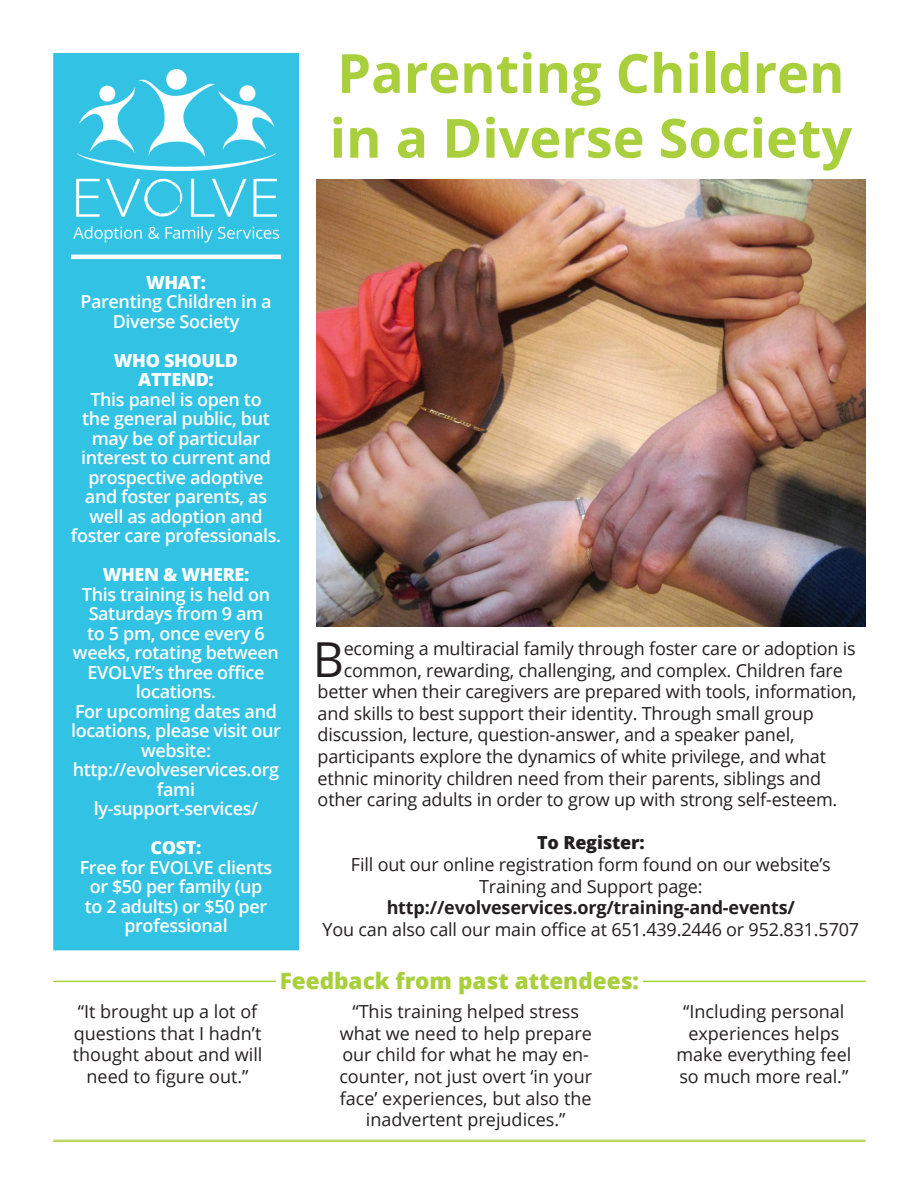
<style>
.page{position:relative;width:918px;height:1188px;background:#fff}
.page>*{position:absolute;margin:0;border:0;box-sizing:border-box;transform-origin:0 0}
.t1{font:700 54px/64.8px "Open Sans";color:#aacf3c}
.t2{font:48.3px "Open Sans";color:#231f20}
.t3{font:800 22.5px "Open Sans";color:#aacf3c}
.t4{font:18px/21.6px "Open Sans";letter-spacing:-.01em;color:#231f20;text-align:center}
.t5{font:600 18px/19.5px "Open Sans";letter-spacing:-.02em;color:#fff;text-align:center}
.t6{font:700 18px "Open Sans";letter-spacing:-.01em;color:#231f20}
.t7{font:800 18px/19.5px "Open Sans";letter-spacing:-.02em;color:#fff;text-align:center}
.t8{font:800 18px "Open Sans";letter-spacing:-.01em;color:#231f20}
</style>
<div class="page">
<div style="left:54px;top:54px;width:244px;height:896px;background:#32c3e4"></div>
<div style="left:53px;top:53px;width:246px;height:897px;border:2px solid #32c3e4"></div>
<img style="left:77px;top:69px;width:198px;height:102px">
<img style="left:316px;top:179px;width:550px;height:447px">
<img style="left:73px;top:178px;width:207px;height:64px">
<hr style="left:71px;top:255px;width:210px;height:4px;background:#fff">
<hr style="left:53px;top:981px;width:813px;height:1px;background:#aacf3c">
<hr style="left:53px;top:1140px;width:813px;height:1px;background:#aacf3c">
<hr style="left:53px;top:1141px;width:813px;height:1px;background:#aacf3c">
<div style="left:276px;top:972px;width:367px;height:25px;background:#fff"></div>
<h1 class="t1" style="left:330px;top:40px;width:524px">Parenting Children in a Diverse Society</h1>
<p class="t7" style="left:146px;top:272px;width:61px">WHAT:</p>
<p class="t5" style="left:80px;top:292px;width:193px">Parenting Children in a<br>Diverse Society</p>
<p class="t7" style="left:114px;top:350px;width:126px">WHO SHOULD<br>ATTEND:</p>
<p class="t5" style="left:71px;top:389px;width:212px">This panel is open to<br>the general public, but may be of particular interest to current and prospective adoptive and foster parents, as well as adoption and foster care professionals.</p>
<p class="t7" style="left:103px;top:564px;width:148px">WHEN &amp; WHERE:</p>
<p class="t5" style="left:71px;top:584px;width:212px">This training is held on<br>Saturdays from 9 am<br>to 5 pm, once every 6 weeks, rotating between<br>EVOLVE’s three office locations.<br>For upcoming dates and locations, please visit our website: http://evolveservices.org fami<br>ly-support-services/</p>
<p class="t7" style="left:151px;top:837px;width:52px">COST:</p>
<p class="t5" style="left:80px;top:857px;width:194px">Free for EVOLVE clients or $50 per family (up to 2 adults) or $50 per professional</p>
<h2 class="t2" style="left:313px;top:626px;width:33px">B</h2>
<p class="t4" style="left:344px;top:637px;width:514px">ecoming a multiracial family through foster care or adoption is</p>
<p class="t4" style="left:344px;top:659px;width:501px">common, rewarding, challenging, and complex. Children fare</p>
<p class="t4" style="left:318px;top:680px;width:541px">better when their caregivers are prepared with tools, information,</p>
<p class="t4" style="left:318px;top:702px;width:498px">and skills to best support their identity. Through small group</p>
<p class="t4" style="left:318px;top:724px;width:478px">discussion, lecture, question-answer, and a speaker panel,</p>
<p class="t4" style="left:318px;top:745px;width:510px">participants explore the dynamics of white privilege, and what</p>
<p class="t4" style="left:318px;top:767px;width:505px">ethnic minority children need from their parents, siblings and</p>
<p class="t4" style="left:318px;top:788px;width:521px">other caring adults in order to grow up with strong self-esteem.</p>
<p class="t8" style="left:537px;top:829px;width:109px">To Register:</p>
<p class="t4" style="left:351px;top:853px;width:481px">Fill out our online registration form found on our website’s<br>Training and Support page:</p>
<p class="t6" style="left:387px;top:895px;width:410px">http://evolveservices.org/training-and-events/</p>
<p class="t4" style="left:323px;top:918px;width:538px">You can also call our main office at 651.439.2446 or 952.831.5707</p>
<p class="t3" style="left:280px;top:964px;width:361px">Feedback from past attendees:</p>
<p class="t4" style="left:73px;top:1000px;width:191px">“It brought up a lot of questions that I hadn’t thought about and will need to figure out.”</p>
<p class="t4" style="left:676px;top:1000px;width:177px">“Including personal experiences helps make everything feel so much more real.”</p>
<p class="t4" style="left:339px;top:1000px;width:254px">“This training helped stress what we need to help prepare our child for what he may en&shy;counter, not just overt ‘in your face’ experiences, but also the inadvertent prejudices.”</p>
</div>
